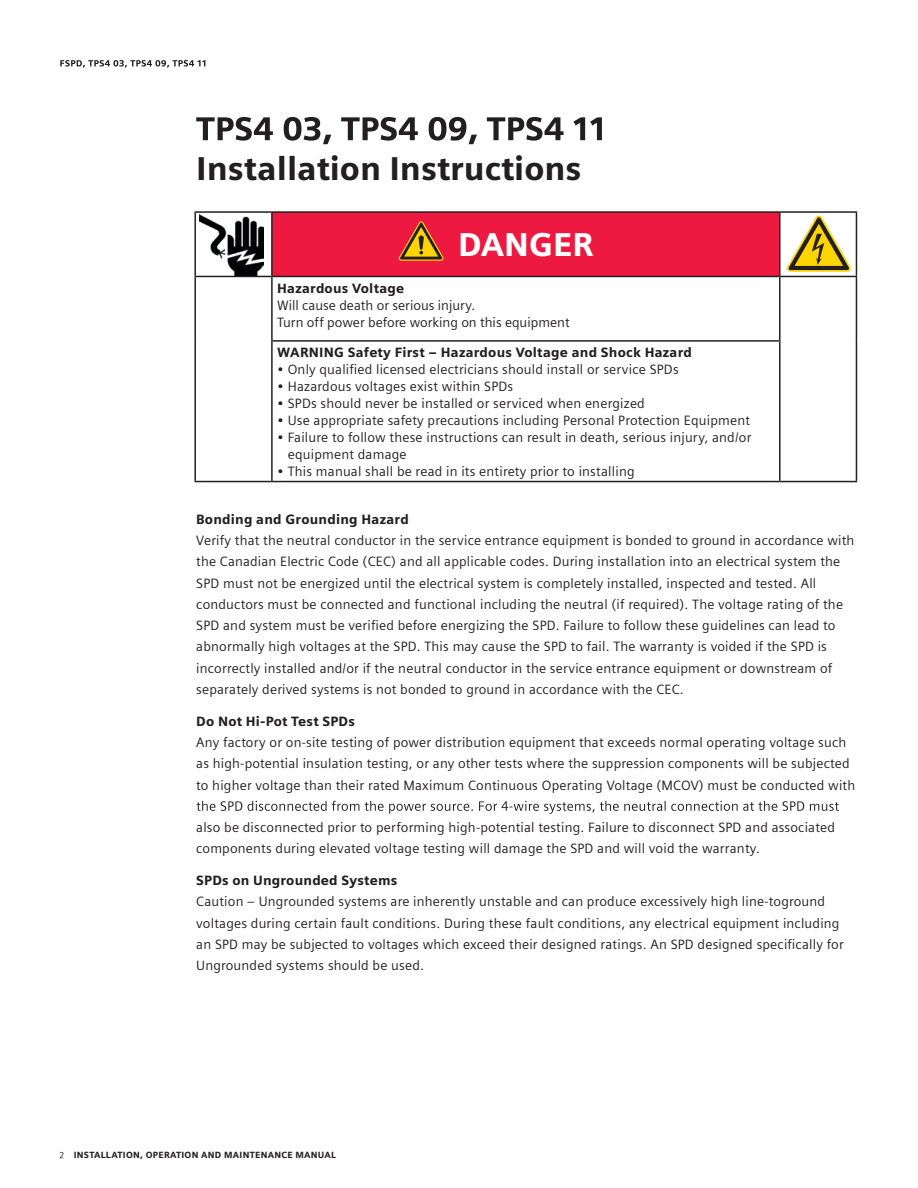
<style>
.page{position:relative;width:918px;height:1188px;background:#fff}
.page>*{position:absolute;margin:0;border:0;box-sizing:border-box;transform-origin:0 0}
.t1{font:900 33px "Siemens Sans";color:#231f20}
.t2{font:900 33px "Siemens Sans";color:#fff}
.t3{font:13.5px/21.3px "Siemens Sans";letter-spacing:.015em;color:#231f20}
.t4{font:900 13.5px "Siemens Sans";letter-spacing:.015em;color:#231f20}
.t5{font:900 9px "Siemens Sans";letter-spacing:.03em;color:#231f20}
</style>
<div class="page">
<svg style="left:196px;top:117px;width:406px;height:27px"></svg>
<svg style="left:781px;top:216px;width:75px;height:63px"></svg>
<img style="left:200px;top:214px;width:64px;height:62px">
<div style="left:272px;top:212px;width:508px;height:64px;background:#ed1941"></div>
<hr style="left:856px;top:277px;width:1px;height:64px;background:#231f20">
<hr style="left:856px;top:341px;width:1px;height:140px;background:#231f20">
<hr style="left:780px;top:481px;width:77px;height:1px;background:#231f20">
<hr style="left:194px;top:211px;width:78px;height:2px;background:#231f20">
<hr style="left:194px;top:276px;width:78px;height:1px;background:#231f20">
<hr style="left:194px;top:481px;width:78px;height:1px;background:#231f20">
<hr style="left:194px;top:213px;width:2px;height:63px;background:#231f20">
<hr style="left:194px;top:277px;width:2px;height:64px;background:#231f20">
<hr style="left:194px;top:341px;width:2px;height:140px;background:#231f20">
<hr style="left:272px;top:211px;width:508px;height:2px;background:#231f20">
<hr style="left:780px;top:211px;width:77px;height:2px;background:#231f20">
<hr style="left:780px;top:276px;width:77px;height:1px;background:#231f20">
<hr style="left:271px;top:213px;width:2px;height:63px;background:#231f20">
<hr style="left:779px;top:213px;width:2px;height:63px;background:#231f20">
<hr style="left:856px;top:213px;width:1px;height:63px;background:#231f20">
<hr style="left:272px;top:276px;width:508px;height:1px;background:#231f20">
<hr style="left:271px;top:340px;width:510px;height:2px;background:#231f20">
<hr style="left:272px;top:481px;width:508px;height:1px;background:#231f20">
<hr style="left:271px;top:277px;width:2px;height:63px;background:#231f20">
<hr style="left:779px;top:277px;width:2px;height:63px;background:#231f20">
<hr style="left:271px;top:342px;width:2px;height:139px;background:#231f20">
<hr style="left:779px;top:342px;width:2px;height:139px;background:#231f20">
<svg style="left:399px;top:221px;width:45px;height:40px"></svg>
<svg style="left:60px;top:1152px;width:4px;height:6px"></svg>
<svg style="left:60px;top:60px;width:145px;height:8px"></svg>
<svg style="left:197px;top:801px;width:642px;height:13px"></svg>
<h1 class="t1" style="left:196px;top:142px;width:387px">Installation Instructions</h1>
<h1 class="t2" style="left:458px;top:218px;width:137px">DANGER</h1>
<p class="t4" style="left:277px;top:278px;width:129px">Hazardous Voltage</p>
<p class="t3" style="left:277px;top:297px;width:294px;line-height:17px">Will cause death or serious injury.<br>Turn off power before working on this equipment</p>
<p class="t4" style="left:277px;top:342px;width:416px">WARNING Safety First – Hazardous Voltage and Shock Hazard</p>
<p class="t3" style="left:277px;top:359px;width:403px">• Only qualified licensed electricians should install or service SPDs</p>
<p class="t3" style="left:277px;top:376px;width:238px">• Hazardous voltages exist within SPDs</p>
<p class="t3" style="left:277px;top:393px;width:369px">• SPDs should never be installed or serviced when energized</p>
<p class="t3" style="left:277px;top:410px;width:474px">• Use appropriate safety precautions including Personal Protection Equipment</p>
<p class="t3" style="left:288px;top:429px;width:465px;line-height:17px;text-indent:-11px">• Failure to follow these instructions can result in death, serious injury, and/or equipment damage</p>
<p class="t3" style="left:277px;top:461px;width:359px">• This manual shall be read in its entirety prior to installing</p>
<p class="t4" style="left:196px;top:508px;width:214px">Bonding and Grounding Hazard</p>
<p class="t3" style="left:196px;top:530px;width:660px">Verify that the neutral conductor in the service entrance equipment is bonded to ground in accordance with the Canadian Electric Code (CEC) and all applicable codes. During installation into an electrical system the SPD must not be energized until the electrical system is completely installed, inspected and tested. All conductors must be connected and functional including the neutral (if required). The voltage rating of the SPD and system must be verified before energizing the SPD. Failure to follow these guidelines can lead to abnormally high voltages at the SPD. This may cause the SPD to fail. The warranty is voided if the SPD is incorrectly installed and/or if the neutral conductor in the service entrance equipment or downstream of separately derived systems is not bonded to ground in accordance with the CEC.</p>
<p class="t4" style="left:196px;top:710px;width:160px">Do Not Hi-Pot Test SPDs</p>
<p class="t3" style="left:196px;top:732px;width:660px">Any factory or on-site testing of power distribution equipment that exceeds normal operating voltage such as high-potential insulation testing, or any other tests where the suppression components will be subjected to higher voltage than their rated Maximum Continuous Operating Voltage (MCOV) must be conducted with</p>
<p class="t3" style="left:196px;top:817px;width:640px">also be disconnected prior to performing high-potential testing. Failure to disconnect SPD and associated components during elevated voltage testing will damage the SPD and will void the warranty.</p>
<p class="t4" style="left:196px;top:870px;width:203px">SPDs on Ungrounded Systems</p>
<p class="t3" style="left:196px;top:891px;width:649px">Caution – Ungrounded systems are inherently unstable and can produce excessively high line-toground voltages during certain fault conditions. During these fault conditions, any electrical equipment including an SPD may be subjected to voltages which exceed their designed ratings. An SPD designed specifically for Ungrounded systems should be used.</p>
<p class="t5" style="left:74px;top:1148px;width:264px">INSTALLATION, OPERATION AND MAINTENANCE MANUAL</p>
</div>
